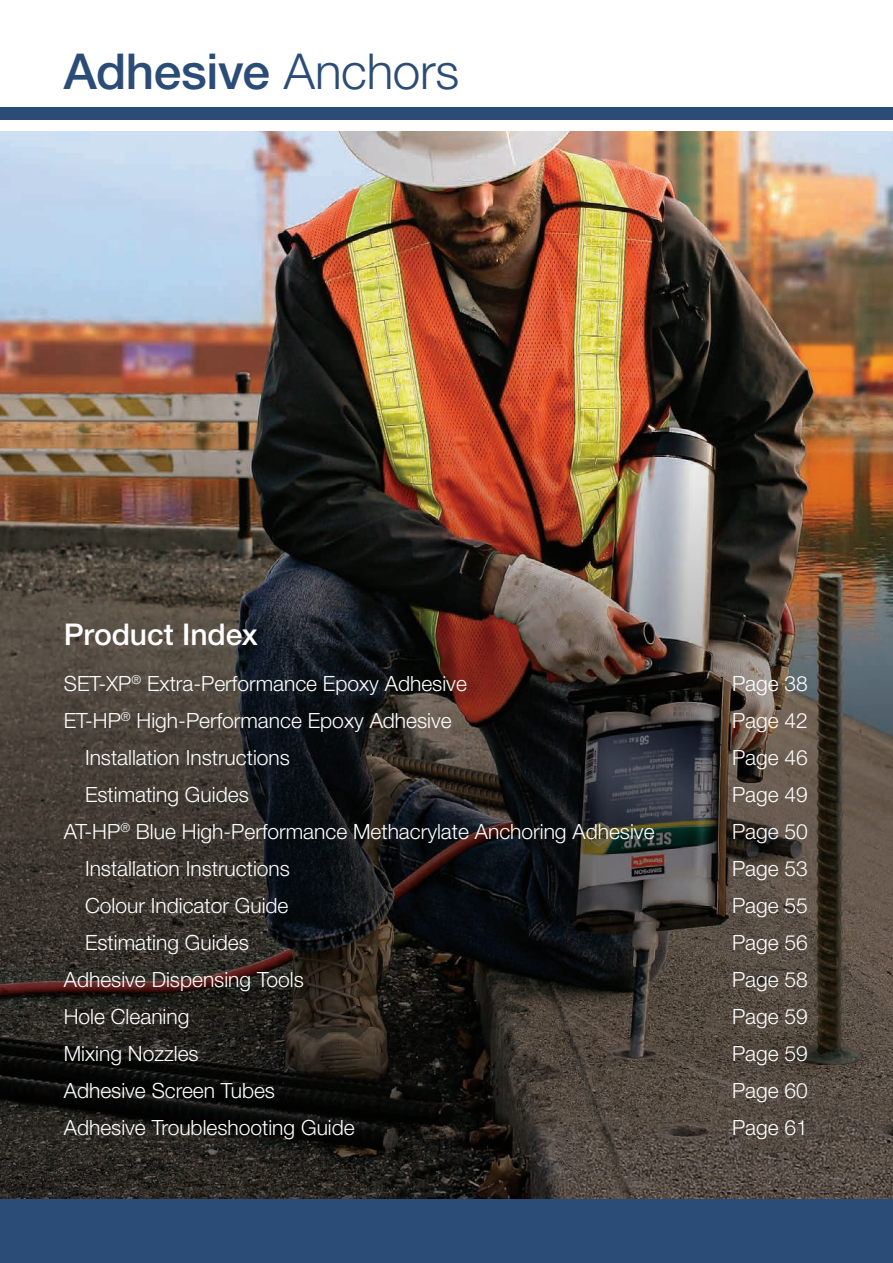
<style>
.page{position:relative;width:893px;height:1263px;background:#fff}
.page>*{position:absolute;margin:0;border:0;box-sizing:border-box;transform-origin:0 0}
.t1{font:500 49.5px "Helvetica Neue LT Std";letter-spacing:-.01em;color:#2b4c76}
.t2{font:500 30px "Helvetica Neue LT Std";letter-spacing:-.005em;color:#fff}
.t3{font:300 21px "Helvetica Neue LT Std";color:#fff}
.s1{font-weight:300}
</style>
<div class="page">
<div style="left:0;top:108px;width:893px;height:12px;background:#2b4c76"></div>
<img style="left:0;top:132px;width:893px;height:279px">
<img style="left:0;top:411px;width:893px;height:788px">
<div style="left:0;top:1199px;width:893px;height:64px;background:#2b4c76"></div>
<h1 class="t1" style="left:64px;top:42px;width:397px">Adhesive <span class="s1">Anchors</span></h1>
<h2 class="t2" style="left:64px;top:616px;width:196px">Product Index</h2>
<p class="t3" style="left:64px;top:671px;width:405px">SET-XP<sup>®</sup> Extra-Performance Epoxy Adhesive</p>
<p class="t3" style="left:732px;top:671px;width:77px">Page 38</p>
<p class="t3" style="left:64px;top:708px;width:389px">ET-HP<sup>®</sup> High-Performance Epoxy Adhesive</p>
<p class="t3" style="left:732px;top:708px;width:77px">Page 42</p>
<p class="t3" style="left:85px;top:745px;width:206px">Installation Instructions</p>
<p class="t3" style="left:732px;top:745px;width:77px">Page 46</p>
<p class="t3" style="left:85px;top:782px;width:165px">Estimating Guides</p>
<p class="t3" style="left:732px;top:782px;width:77px">Page 49</p>
<p class="t3" style="left:64px;top:819px;width:592px">AT-HP<sup>®</sup> Blue High-Performance Methacrylate Anchoring Adhesive</p>
<p class="t3" style="left:732px;top:819px;width:77px">Page 50</p>
<p class="t3" style="left:85px;top:856px;width:206px">Installation Instructions</p>
<p class="t3" style="left:732px;top:856px;width:77px">Page 53</p>
<p class="t3" style="left:85px;top:893px;width:205px">Colour Indicator Guide</p>
<p class="t3" style="left:732px;top:893px;width:77px">Page 55</p>
<p class="t3" style="left:85px;top:930px;width:165px">Estimating Guides</p>
<p class="t3" style="left:732px;top:930px;width:77px">Page 56</p>
<p class="t3" style="left:64px;top:967px;width:241px">Adhesive Dispensing Tools</p>
<p class="t3" style="left:732px;top:967px;width:77px">Page 58</p>
<p class="t3" style="left:64px;top:1004px;width:127px">Hole Cleaning</p>
<p class="t3" style="left:732px;top:1004px;width:77px">Page 59</p>
<p class="t3" style="left:64px;top:1041px;width:136px">Mixing Nozzles</p>
<p class="t3" style="left:732px;top:1041px;width:77px">Page 59</p>
<p class="t3" style="left:64px;top:1078px;width:213px">Adhesive Screen Tubes</p>
<p class="t3" style="left:732px;top:1078px;width:77px">Page 60</p>
<p class="t3" style="left:64px;top:1115px;width:292px">Adhesive Troubleshooting Guide</p>
<p class="t3" style="left:732px;top:1115px;width:77px">Page 61</p>
</div>
